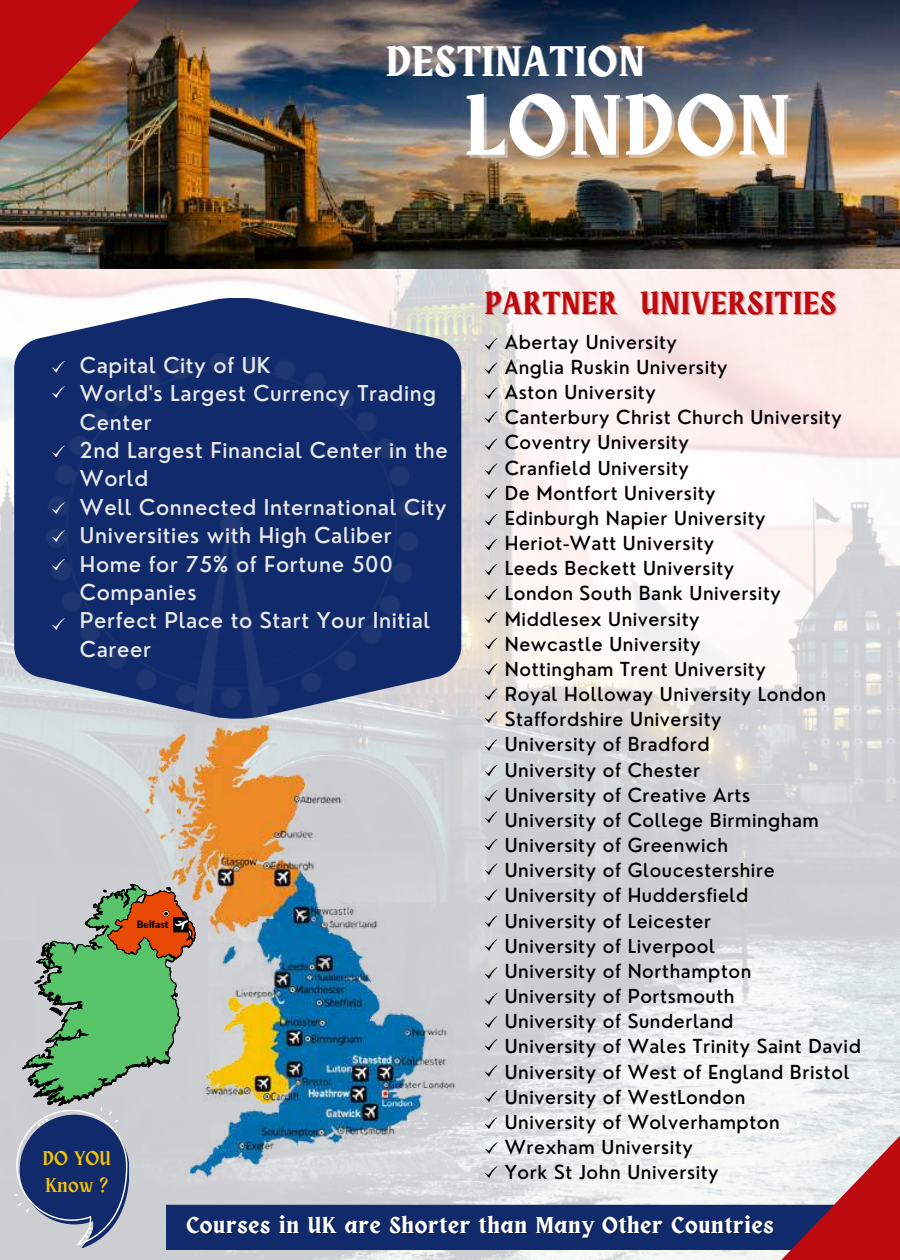
<style>
.page{position:relative;width:900px;height:1260px;background:#fff}
.page>*{position:absolute;margin:0;border:0;box-sizing:border-box;transform-origin:0 0}
.t1{font:700 86.25px "Obra Letra";letter-spacing:.03em;color:#fff}
.t2{font:700 43px "Obra Letra";letter-spacing:.03em;color:#fff}
.t3{font:700 32.25px "Obra Letra";letter-spacing:.03em;color:#bc0a0f}
.t4{font:700 23px "Obra Letra";letter-spacing:.03em;color:#fff}
.t5{font:500 21.25px/28.5px "Nourd";letter-spacing:.03em;color:#e8e9ea}
.t6{font:20px/26.8px "Obra Letra";color:#f6c203}
.t7{font:500 18.75px/25.2px "Nourd";letter-spacing:.03em;color:#000}
.t8{font:900 10px "Lato";color:#000}
</style>
<div class="page">
<img style="left:0;top:268px;width:900px;height:992px">
<img style="left:348px;top:0;width:552px;height:268px">
<img style="left:0;top:0;width:348px;height:286px">
<img style="left:24px;top:707px;width:452px;height:177px">
<svg style="left:14px;top:298px;width:447px;height:421px;background:#485b8b"></svg>
<img style="left:47px;top:353px;width:371px;height:366px">
<svg style="left:52px;top:361px;width:13px;height:11px"></svg>
<svg style="left:52px;top:386px;width:13px;height:11px"></svg>
<svg style="left:52px;top:502px;width:13px;height:11px"></svg>
<svg style="left:52px;top:446px;width:13px;height:11px"></svg>
<svg style="left:52px;top:530px;width:13px;height:11px"></svg>
<svg style="left:52px;top:559px;width:13px;height:11px"></svg>
<svg style="left:52px;top:618px;width:13px;height:11px"></svg>
<svg style="left:485px;top:338px;width:13px;height:11px"></svg>
<svg style="left:485px;top:362px;width:13px;height:12px"></svg>
<svg style="left:485px;top:387px;width:13px;height:12px"></svg>
<svg style="left:485px;top:411px;width:13px;height:11px"></svg>
<svg style="left:485px;top:438px;width:13px;height:12px"></svg>
<svg style="left:485px;top:463px;width:13px;height:12px"></svg>
<svg style="left:485px;top:487px;width:13px;height:12px"></svg>
<svg style="left:485px;top:514px;width:13px;height:11px"></svg>
<svg style="left:485px;top:539px;width:13px;height:11px"></svg>
<svg style="left:485px;top:564px;width:13px;height:11px"></svg>
<svg style="left:485px;top:588px;width:13px;height:12px"></svg>
<svg style="left:485px;top:612px;width:13px;height:11px"></svg>
<svg style="left:485px;top:638px;width:13px;height:11px"></svg>
<svg style="left:485px;top:663px;width:13px;height:12px"></svg>
<svg style="left:485px;top:688px;width:13px;height:11px"></svg>
<svg style="left:485px;top:711px;width:13px;height:12px"></svg>
<svg style="left:485px;top:739px;width:13px;height:11px"></svg>
<svg style="left:485px;top:765px;width:13px;height:11px"></svg>
<svg style="left:485px;top:790px;width:13px;height:11px"></svg>
<svg style="left:485px;top:811px;width:13px;height:11px"></svg>
<svg style="left:14px;top:884px;width:467px;height:366px;background:#869da1"></svg>
<svg style="left:481px;top:827px;width:419px;height:433px"></svg>
<h2 class="t2" style="left:386px;top:42px;width:260px">DESTINATION</h2>
<h1 class="t1" style="left:465px;top:87px;width:326px">LONDON</h1>
<h3 class="t3" style="left:485px;top:289px;width:353px">PARTNER UNIVERSITIES</h3>
<p class="t7" style="left:505px;top:329px;width:358px">Abertay University<br>Anglia Ruskin University<br>Aston University<br>Canterbury Christ Church University<br>Coventry University<br>Cranfield University<br>De Montfort University<br>Edinburgh Napier University<br>Heriot-Watt University<br>Leeds Beckett University<br>London South Bank University<br>Middlesex University<br>Newcastle University<br>Nottingham Trent University<br>Royal Holloway University London<br>Staffordshire University<br>University of Bradford<br>University of Chester<br>University of Creative Arts<br>University of College Birmingham<br>University of Greenwich<br>University of Gloucestershire<br>University of Huddersfield<br>University of Leicester<br>University of Liverpool<br>University of Northampton<br>University of Portsmouth<br>University of Sunderland<br>University of Wales Trinity Saint David<br>University of West of England Bristol<br>University of WestLondon<br>University of Wolverhampton<br>Wrexham University<br>York St John University</p>
<p class="t4" style="left:186px;top:1215px;width:589px">Courses in UK are Shorter than Many Other Countries</p>
<p class="t5" style="left:80px;top:351px;width:370px">Capital City of UK<br>World's Largest Currency Trading<br>Center<br>2nd Largest Financial Center in the<br>World<br>Well Connected International City<br>Universities with High Caliber<br>Home for 75% of Fortune 500<br>Companies<br>Perfect Place to Start Your Initial<br>Career</p>
<p class="t8" style="left:137px;top:918px;width:33px">Belfast</p>
<p class="t6" style="left:43px;top:1146px;width:69px">DO YOU<br>Know ?</p>
</div>
